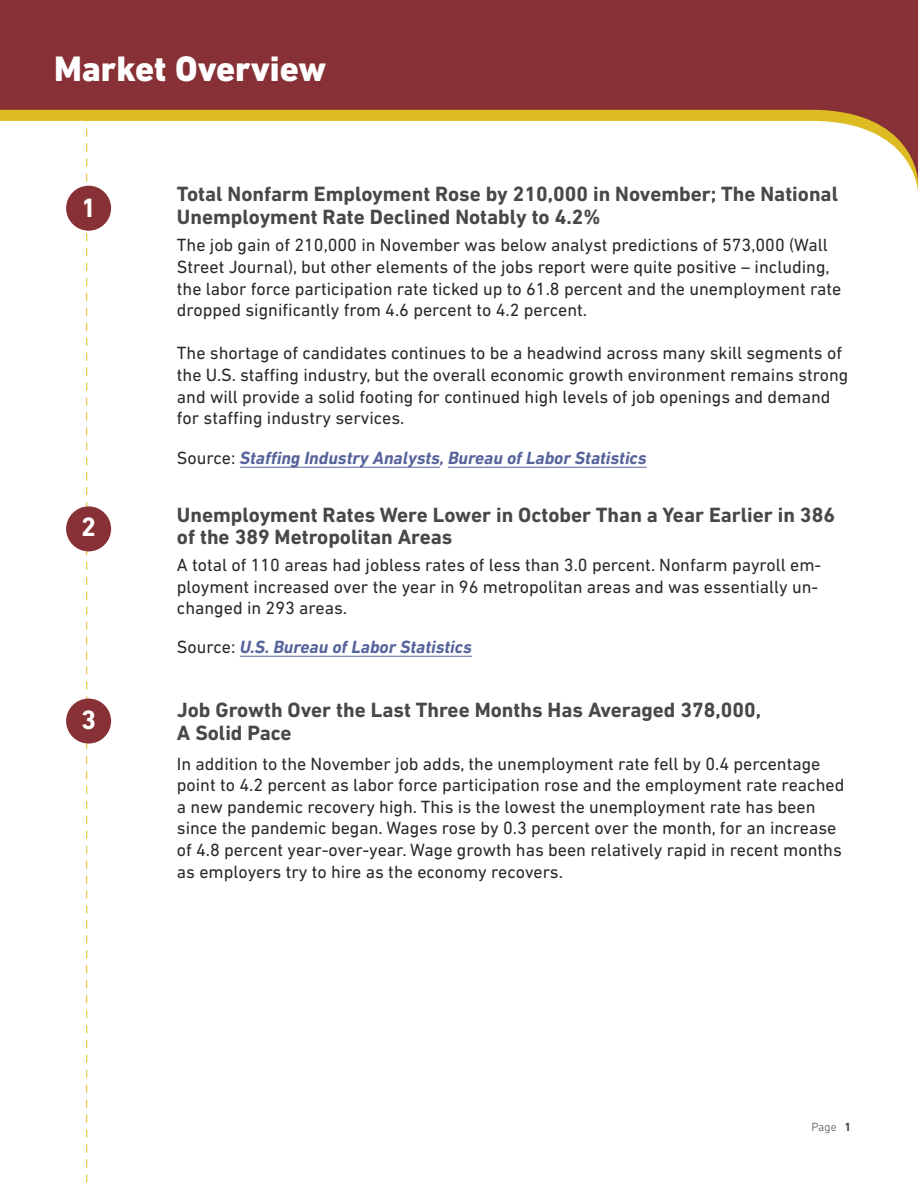
<style>
.page{position:relative;width:918px;height:1188px;background:#fff}
.page>*{position:absolute;margin:0;border:0;box-sizing:border-box;transform-origin:0 0}
.t1{font:800 36px "DIN Next LT Pro";color:#fff}
.t2{font:700 27px "DIN Next LT Pro";color:#fff}
.t3{font:700 21px/22.2px "DIN Next LT Pro";color:#484848}
.t4{font:18px/21.6px "DIN Next LT Pro";color:#292929}
.t5{font:italic 700 18px "DIN Next LT Pro";color:#56639b}
.t6{font:300 12px "DIN Next LT Pro";color:#484848}
.s1{font-weight:400;font-style:normal;color:#292929}
.s2{font-weight:700}
</style>
<div class="page">
<svg style="left:86px;top:233px;width:1px;height:950px"></svg>
<svg style="left:0;top:0;width:918px;height:180px;fill:#873136"></svg>
<hr style="left:240px;top:467px;width:200px;height:1px;background:#56639b">
<hr style="left:448px;top:467px;width:199px;height:1px;background:#56639b">
<hr style="left:240px;top:656px;width:232px;height:1px;background:#56639b">
<div style="left:66px;top:186px;width:45px;height:45px;background:#873136;border-radius:50%"></div>
<div style="left:66px;top:506px;width:45px;height:45px;background:#873136;border-radius:50%"></div>
<div style="left:66px;top:699px;width:45px;height:45px;background:#873136;border-radius:50%"></div>
<h1 class="t1" style="left:54px;top:47px;width:274px">Market Overview</h1>
<h2 class="t2" style="left:81px;top:192px;width:17px">1</h2>
<h2 class="t2" style="left:81px;top:511px;width:17px">2</h2>
<h2 class="t2" style="left:81px;top:704px;width:17px">3</h2>
<p class="t3" style="left:177px;top:183px;width:663px">Total Nonfarm Employment Rose by 210,000 in November; The National<br>Unemployment Rate Declined Notably to 4.2%</p>
<p class="t4" style="left:177px;top:234px;width:666px">The job gain of 210,000 in November was below analyst predictions of 573,000 (Wall Street Journal), but other elements of the jobs report were quite positive – including, the labor force participation rate ticked up to 61.8 percent and the unemployment rate dropped significantly from 4.6 percent to 4.2 percent.</p>
<p class="t4" style="left:177px;top:342px;width:673px">The shortage of candidates continues to be a headwind across many skill segments of the U.S. staffing industry, but the overall economic growth environment remains strong and will provide a solid footing for continued high levels of job openings and demand for staffing industry services.</p>
<p class="t5" style="left:177px;top:447px;width:471px"><span class="s1">Source:</span> Staffing Industry Analysts, Bureau of Labor Statistics</p>
<p class="t3" style="left:177px;top:504px;width:660px">Unemployment Rates Were Lower in October Than a Year Earlier in 386 of the 389 Metropolitan Areas</p>
<p class="t4" style="left:177px;top:554px;width:646px">A total of 110 areas had jobless rates of less than 3.0 percent. Nonfarm payroll em&shy;ployment increased over the year in 96 metropolitan areas and was essentially un&shy;changed in 293 areas.</p>
<p class="t5" style="left:177px;top:636px;width:297px"><span class="s1">Source:</span> U.S. Bureau of Labor Statistics</p>
<p class="t3" style="left:177px;top:699px;width:586px">Job Growth Over the Last Three Months Has Averaged 378,000,<br>A Solid Pace</p>
<p class="t4" style="left:177px;top:752px;width:669px">In addition to the November job adds, the unemployment rate fell by 0.4 percentage point to 4.2 percent as labor force participation rose and the employment rate reached a new pandemic recovery high. This is the lowest the unemployment rate has been since the pandemic began. Wages rose by 0.3 percent over the month, for an increase of 4.8 percent year-over-year. Wage growth has been relatively rapid in recent months as employers try to hire as the economy recovers.</p>
<p class="t6" style="left:811px;top:1120px;width:41px">Page <span class="s2">1</span></p>
</div>
